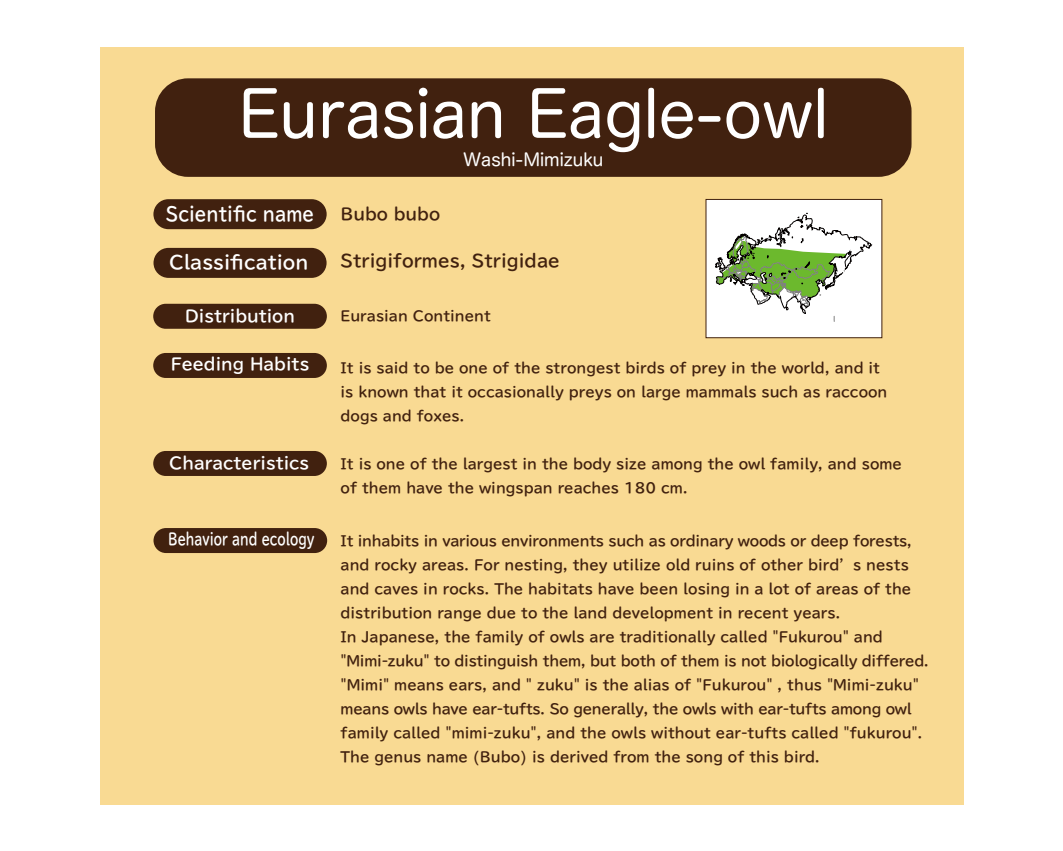
<style>
.page{position:relative;width:1063px;height:851px;background:#fff}
.page>*{position:absolute;margin:0;border:0;box-sizing:border-box;transform-origin:0 0}
.t1{font:63.75px "Hira Maru Pro N W4";color:#fff}
.t2{font:700 18.9px "TBUDR Go Std";color:#fff;scale:.89 1}
.t3{font:700 18px "TBUDR Go Std";color:#fff}
.t4{font:17.62px "Hira Maru Pro N W4";color:#fff}
.t5{font:700 16.88px "TBUDR Go Std";color:#41210f}
.t6{font:700 16.05px "TBUDR Go Std";color:#fff}
.t7{font:700 16.05px "TBUDR Go Std";color:#fff;scale:.74 1}
.t8{font:700 16.05px "TBUDR Go Std";color:#41210f}
.t9{font:700 13.73px/24px "TBUDR Go Std";color:#41210f}
.t10{font:700 13.65px/23.9px "TBUDR Go Std";color:#41210f}
</style>
<div class="page">
<div style="left:100px;top:47px;width:863px;height:757px;background:#f9da93"></div>
<div style="left:155px;top:78px;width:757px;height:99px;background:#41210f;border-radius:33px"></div>
<div style="left:154px;top:528px;width:173px;height:25px;background:#41210f;border-radius:12px"></div>
<div style="left:153px;top:451px;width:174px;height:25px;background:#41210f;border-radius:12px"></div>
<div style="left:153px;top:199px;width:174px;height:30px;background:#41210f;border-radius:15px"></div>
<div style="left:154px;top:248px;width:173px;height:30px;background:#41210f;border-radius:15px"></div>
<div style="left:153px;top:304px;width:174px;height:25px;background:#41210f;border-radius:12px"></div>
<div style="left:153px;top:353px;width:174px;height:25px;background:#41210f;border-radius:12px"></div>
<div style="left:706px;top:199px;width:176px;height:139px;background:#fff;border:1px solid #41210f"></div>
<svg style="left:715px;top:213px;width:157px;height:108px"></svg>
<h1 class="t1" style="left:238px;top:58px;width:592px">Eurasian Eagle-owl</h1>
<p class="t4" style="left:463px;top:144px;width:142px">Washi-Mimizuku</p>
<h2 class="t2" style="left:166px;top:198px;width:168px">Scientific name</h2>
<h3 class="t3" style="left:169px;top:247px;width:141px">Classification</h3>
<p class="t6" style="left:185px;top:303px;width:112px">Distribution</p>
<p class="t6" style="left:171px;top:351px;width:140px">Feeding Habits</p>
<p class="t6" style="left:169px;top:450px;width:141px">Characteristics</p>
<p class="t7" style="left:168px;top:526px;width:199px">Behavior and ecology</p>
<p class="t8" style="left:341px;top:201px;width:101px">Bubo bubo</p>
<p class="t5" style="left:341px;top:247px;width:221px">Strigiformes, Strigidae</p>
<p class="t10" style="left:341px;top:304px;width:152px">Eurasian Continent</p>
<p class="t10" style="left:341px;top:356px;width:548px">It is said to be one of the strongest birds of prey in the world, and it is known that it occasionally preys on large mammals such as raccoon dogs and foxes.</p>
<p class="t9" style="left:341px;top:452px;width:563px">It is one of the largest in the body size among the owl family, and some of them have the wingspan reaches 180 cm.</p>
<p class="t9" style="left:341px;top:528px;width:590px">It inhabits in various environments such as ordinary woods or deep forests, and rocky areas. For nesting, they utilize old ruins of other bird’s nests and caves in rocks. The habitats have been losing in a lot of areas of the distribution range due to the land development in recent years.<br>In Japanese, the family of owls are traditionally called "Fukurou" and "Mimi-zuku" to distinguish them, but both of them is not biologically differed. "Mimi" means ears, and " zuku" is the alias of "Fukurou" , thus "Mimi-zuku" means owls have ear-tufts. So generally, the owls with ear-tufts among owl family called "mimi-zuku", and the owls without ear-tufts called "fukurou".<br>The genus name (Bubo) is derived from the song of this bird.</p>
</div>
